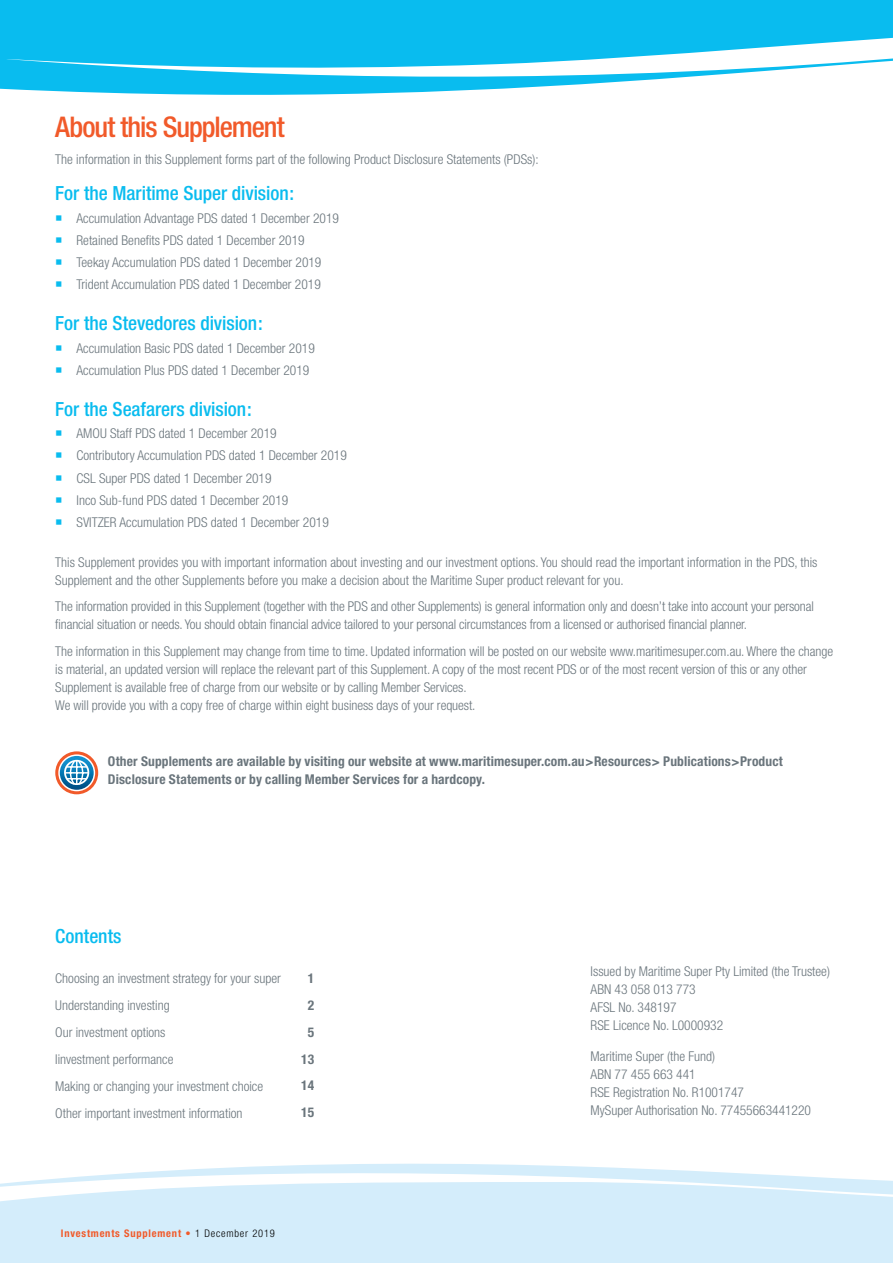
<style>
.page{position:relative;width:893px;height:1263px;background:#fff}
.page>*{position:absolute;margin:0;border:0;box-sizing:border-box;transform-origin:0 0}
.t1{font:500 condensed 28.5px "Helvetica Neue";letter-spacing:-.035em;color:#f15a2a}
.t2{font:500 condensed 19.5px "Helvetica Neue";letter-spacing:-.005em;color:#09bcef}
.t3{font:300 condensed 13.5px/18px "Helvetica Neue";color:#6a757c}
.t4{font:700 condensed 13.5px/18px "Helvetica Neue";letter-spacing:.01em;color:#6a757c}
.t5{font:700 condensed 10.5px "Helvetica Neue";letter-spacing:.075em;color:#f15a2a}
.s1{font-weight:300}
.s2{font-weight:300;color:#000}
</style>
<div class="page">
<svg style="left:0;top:0;width:893px;height:95px;fill:#09bcef"></svg>
<svg style="left:0;top:1163px;width:893px;height:100px;background:#daeffb"></svg>
<svg style="left:55px;top:751px;width:43px;height:43px"></svg>
<img style="left:59px;top:755px;width:35px;height:35px;border-radius:18px">
<div style="left:58px;top:754px;width:37px;height:37px;border:2px solid #fff;border-radius:50%"></div>
<svg style="left:64px;top:759px;width:26px;height:27px"></svg>
<h1 class="t1" style="left:55px;top:110px;width:231px">About this Supplement</h1>
<p class="t3" style="left:55px;top:150px;width:485px">The information in this Supplement forms part of the following Product Disclosure Statements (PDSs):</p>
<h2 class="t2" style="left:55px;top:182px;width:240px">For the Maritime Super division:</h2>
<p class="t3" style="left:77px;top:207px;width:264px;line-height:22.2px">Accumulation Advantage PDS dated 1 December 2019<br>Retained Benefits PDS dated 1 December 2019<br>Teekay Accumulation PDS dated 1 December 2019<br>Trident Accumulation PDS dated 1 December 2019</p>
<h2 class="t2" style="left:55px;top:312px;width:209px">For the Stevedores division:</h2>
<p class="t3" style="left:77px;top:337px;width:240px;line-height:22.2px">Accumulation Basic PDS dated 1 December 2019<br>Accumulation Plus PDS dated 1 December 2019</p>
<h2 class="t2" style="left:55px;top:397px;width:198px">For the Seafarers division:</h2>
<p class="t3" style="left:77px;top:422px;width:272px;line-height:22.2px">AMOU Staff PDS dated 1 December 2019<br>Contributory Accumulation PDS dated 1 December 2019<br>CSL Super PDS dated 1 December 2019<br>Inco Sub-fund PDS dated 1 December 2019<br>SVITZER Accumulation PDS dated 1 December 2019</p>
<p class="t3" style="left:55px;top:553px;width:764px">This Supplement provides you with important information about investing and our investment options. You should read the important information in the PDS, this<br>Supplement and the other Supplements before you make a decision about the Maritime Super product relevant for you.</p>
<p class="t3" style="left:55px;top:597px;width:760px">The information provided in this Supplement (together with the PDS and other Supplements) is general information only and doesn’t take into account your personal financial situation or needs. You should obtain financial advice tailored to your personal circumstances from a licensed or authorised financial planner.</p>
<p class="t3" style="left:55px;top:642px;width:779px">The information in this Supplement may change from time to time. Updated information will be posted on our website www.maritimesuper.com.au. Where the change is material, an updated version will replace the relevant part of this Supplement. A copy of the most recent PDS or of the most recent version of this or any other Supplement is available free of charge from our website or by calling Member Services.<br>We will provide you with a copy free of charge within eight business days of your request.</p>
<p class="t4" style="left:108px;top:752px;width:676px">Other Supplements are available by visiting our website at www.maritimesuper.com.au&gt;Resources&gt; Publications&gt;Product<br>Disclosure Statements or by calling Member Services for a hardcopy.</p>
<h2 class="t2" style="left:55px;top:925px;width:68px">Contents</h2>
<p class="t3" style="left:55px;top:969px;width:227px">Choosing an investment strategy for your super</p>
<p class="t4" style="left:308px;top:969px;width:8px">1</p>
<p class="t3" style="left:55px;top:996px;width:116px">Understanding investing</p>
<p class="t4" style="left:308px;top:996px;width:8px">2</p>
<p class="t3" style="left:55px;top:1023px;width:112px">Our investment options</p>
<p class="t4" style="left:308px;top:1022px;width:8px">5</p>
<p class="t3" style="left:55px;top:1050px;width:120px">Iinvestment performance</p>
<p class="t4" style="left:301px;top:1049px;width:14px">13</p>
<p class="t3" style="left:55px;top:1077px;width:209px">Making or changing your investment choice</p>
<p class="t4" style="left:301px;top:1076px;width:14px">14</p>
<p class="t3" style="left:55px;top:1104px;width:189px">Other important investment information</p>
<p class="t4" style="left:301px;top:1103px;width:14px">15</p>
<p class="t5" style="left:61px;top:1227px;width:215px">Investments Supplement <span class="s1">•</span> <span class="s2">1 December 2019</span></p>
<p class="t3" style="left:591px;top:962px;width:241px">Issued by Maritime Super Pty Limited (the Trustee)<br>ABN 43 058 013 773<br>AFSL No. 348197<br>RSE Licence No. L0000932</p>
<p class="t3" style="left:591px;top:1047px;width:222px">Maritime Super (the Fund)<br>ABN 77 455 663 441<br>RSE Registration No. R1001747<br>MySuper Authorisation No. 77455663441220</p>
</div>
